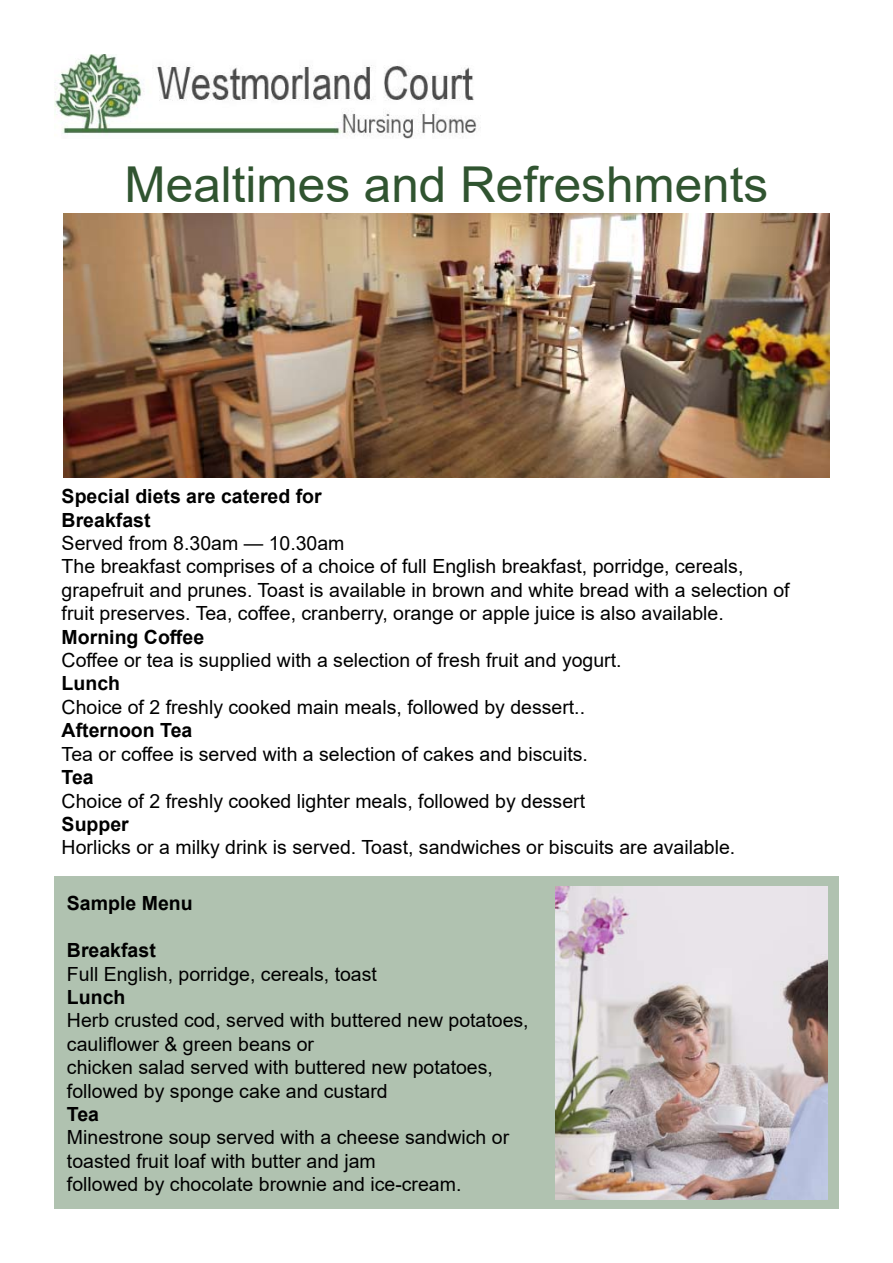
<style>
.page{position:relative;width:893px;height:1263px;background:#fff}
.page>*{position:absolute;margin:0;border:0;box-sizing:border-box;transform-origin:0 0}
.t1{font:49.5px "Arial";color:#305430}
.t2{font:19.5px/23.4px "Arial";color:#000}
.t3{font:700 19.5px/23.4px "Arial";color:#000}
</style>
<div class="page">
<div style="left:54px;top:876px;width:785px;height:333px;background:#b0c2b0"></div>
<img style="left:54px;top:54px;width:423px;height:84px">
<img style="left:63px;top:214px;width:766px;height:263px">
<img style="left:556px;top:887px;width:271px;height:312px">
<h1 class="t1" style="left:125px;top:150px;width:645px">Mealtimes and Refreshments</h1>
<p class="t3" style="left:62px;top:485px;width:262px">Special diets are catered for<br>Breakfast</p>
<p class="t2" style="left:62px;top:531px;width:730px">Served from 8.30am — 10.30am<br>The breakfast comprises of a choice of full English breakfast, porridge, cereals, grapefruit and prunes. Toast is available in brown and white bread with a selection of fruit preserves. Tea, coffee, cranberry, orange or apple juice is also available.</p>
<p class="t3" style="left:62px;top:625px;width:144px">Morning Coffee</p>
<p class="t2" style="left:62px;top:648px;width:561px">Coffee or tea is supplied with a selection of fresh fruit and yogurt.</p>
<p class="t3" style="left:62px;top:672px;width:60px">Lunch</p>
<p class="t2" style="left:62px;top:695px;width:525px">Choice of 2 freshly cooked main meals, followed by dessert..</p>
<p class="t3" style="left:62px;top:719px;width:132px">Afternoon Tea</p>
<p class="t2" style="left:62px;top:742px;width:528px">Tea or coffee is served with a selection of cakes and biscuits.</p>
<p class="t3" style="left:62px;top:766px;width:34px">Tea</p>
<p class="t2" style="left:62px;top:789px;width:525px">Choice of 2 freshly cooked lighter meals, followed by dessert</p>
<p class="t3" style="left:62px;top:812px;width:69px">Supper</p>
<p class="t2" style="left:62px;top:836px;width:675px">Horlicks or a milky drink is served. Toast, sandwiches or biscuits are available.</p>
<p class="t3" style="left:67px;top:892px;width:127px">Sample Menu</p>
<p class="t3" style="left:67px;top:939px;width:90px">Breakfast</p>
<p class="t2" style="left:67px;top:962px;width:311px">Full English, porridge, cereals, toast</p>
<p class="t3" style="left:67px;top:986px;width:60px">Lunch</p>
<p class="t2" style="left:67px;top:1009px;width:463px">Herb crusted cod, served with buttered new potatoes, cauliflower &amp; green beans or<br>chicken salad served with buttered new potatoes, followed by sponge cake and custard</p>
<p class="t3" style="left:67px;top:1103px;width:34px">Tea</p>
<p class="t2" style="left:67px;top:1126px;width:444px">Minestrone soup served with a cheese sandwich or toasted fruit loaf with butter and jam<br>followed by chocolate brownie and ice-cream.</p>
</div>
